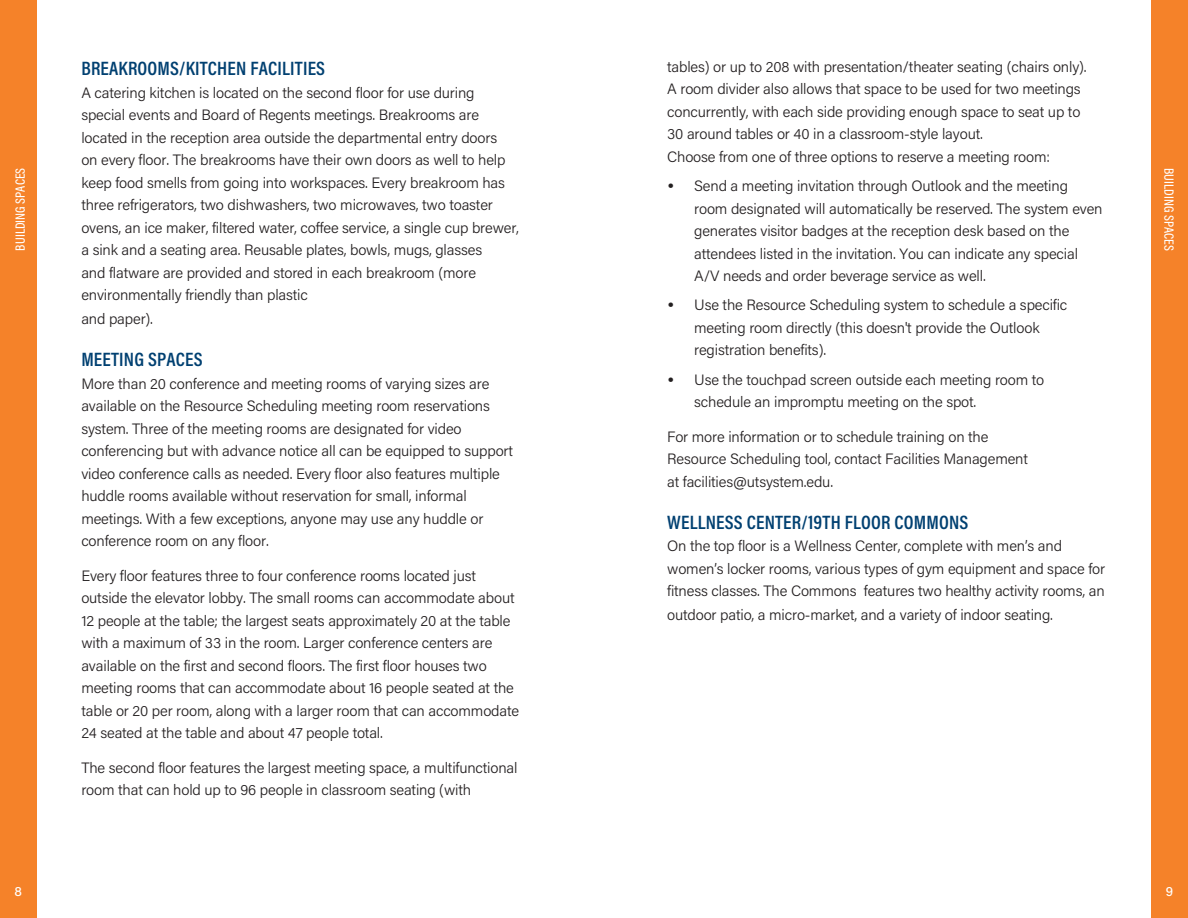
<style>
.page{position:relative;width:1188px;height:918px;background:#fff}
.page>*{position:absolute;margin:0;border:0;box-sizing:border-box;transform-origin:0 0}
.Main_Body_Copy_no_le{font:600 19.5px "Acumin Pro Cond";letter-spacing:.01em;color:#004071}
.Main_Body_Copy_no_le-2{font:300 15px/22.5px "Acumin Pro";letter-spacing:-.01em;color:#231f20}
.Main_Body_Copy_no_le-3{font:500 13.5px "Acumin Pro Cond";color:#fff}
.t1{font:500 13.5px "Acumin Pro";color:#fff}
.s1{font-family:"Gotham";font-weight:700}
</style>
<div class="page">
<div style="left:0;top:0;width:37px;height:918px;background:#f58229"></div>
<div style="left:1151px;top:0;width:37px;height:918px;background:#f58229"></div>
<p class="Main_Body_Copy_no_le-3" style="left:11px;top:251px;width:84px;rotate:-90deg">BUILDING SPACES</p>
<p class="t1" style="left:15px;top:881px;width:9px">8</p>
<p class="Main_Body_Copy_no_le" style="left:81px;top:56px;width:245px">BREAKROOMS/KITCHEN FACILITIES</p>
<p class="Main_Body_Copy_no_le-2" style="left:81px;top:81px;width:439px">A catering kitchen is located on the second floor for use during special events and Board of Regents meetings. Breakrooms are located in the reception area outside the departmental entry doors<br>on every floor. The breakrooms have their own doors as well to help keep food smells from going into workspaces. Every breakroom has three refrigerators, two dishwashers, two microwaves, two toaster ovens, an ice maker, filtered water, coffee service, a single cup brewer, a sink and a seating area. Reusable plates, bowls, mugs, glasses<br>and flatware are provided and stored in each breakroom (more environmentally friendly than plastic</p>
<p class="Main_Body_Copy_no_le-2" style="left:81px;top:307px;width:73px">and paper).</p>
<p class="Main_Body_Copy_no_le" style="left:81px;top:347px;width:123px">MEETING SPACES</p>
<p class="Main_Body_Copy_no_le-2" style="left:81px;top:372px;width:433px">More than 20 conference and meeting rooms of varying sizes are available on the Resource Scheduling meeting room reservations system. Three of the meeting rooms are designated for video conferencing but with advance notice all can be equipped to support video conference calls as needed. Every floor also features multiple huddle rooms available without reservation for small, informal meetings. With a few exceptions, anyone may use any huddle or conference room on any floor.</p>
<p class="Main_Body_Copy_no_le-2" style="left:81px;top:564px;width:439px">Every floor features three to four conference rooms located just outside the elevator lobby. The small rooms can accommodate about 12 people at the table; the largest seats approximately 20 at the table with a maximum of 33 in the room. Larger conference centers are available on the first and second floors. The first floor houses two meeting rooms that can accommodate about 16 people seated at the table or 20 per room, along with a larger room that can accommodate 24 seated at the table and about 47 people total.</p>
<p class="Main_Body_Copy_no_le-2" style="left:81px;top:756px;width:438px">The second floor features the largest meeting space, a multifunctional room that can hold up to 96 people in classroom seating (with</p>
<p class="Main_Body_Copy_no_le-2" style="left:667px;top:55px;width:421px">tables) or up to 208 with presentation/theater seating (chairs only).<br>A room divider also allows that space to be used for two meetings concurrently, with each side providing enough space to seat up to 30 around tables or 40 in a classroom-style layout.</p>
<p class="Main_Body_Copy_no_le-2" style="left:667px;top:145px;width:384px">Choose from one of three options to reserve a meeting room:</p>
<p class="Main_Body_Copy_no_le-2" style="left:694px;top:174px;width:410px;text-indent:-27px"><span class="s1">•</span> Send a meeting invitation through Outlook and the meeting room designated will automatically be reserved. The system even generates visitor badges at the reception desk based on the attendees listed in the invitation. You can indicate any special A/V needs and order beverage service as well.</p>
<p class="Main_Body_Copy_no_le-2" style="left:694px;top:293px;width:375px;text-indent:-27px"><span class="s1">•</span> Use the Resource Scheduling system to schedule a specific meeting room directly (this doesn't provide the Outlook registration benefits).</p>
<p class="Main_Body_Copy_no_le-2" style="left:694px;top:367px;width:352px;text-indent:-27px"><span class="s1">•</span> Use the touchpad screen outside each meeting room to schedule an impromptu meeting on the spot.</p>
<p class="Main_Body_Copy_no_le-2" style="left:667px;top:424px;width:362px">For more information or to schedule training on the<br>Resource Scheduling tool, contact Facilities Management at facilities@utsystem.edu.</p>
<p class="Main_Body_Copy_no_le" style="left:667px;top:509px;width:303px">WELLNESS CENTER/19TH FLOOR COMMONS</p>
<p class="Main_Body_Copy_no_le-2" style="left:667px;top:534px;width:439px">On the top floor is a Wellness Center, complete with men’s and women’s locker rooms, various types of gym equipment and space for fitness classes. The Commons features two healthy activity rooms, an</p>
<p class="Main_Body_Copy_no_le-2" style="left:667px;top:603px;width:387px">outdoor patio, a micro-market, and a variety of indoor seating.</p>
<p class="Main_Body_Copy_no_le-3" style="left:1178px;top:168px;width:84px;rotate:90deg">BUILDING SPACES</p>
<p class="t1" style="left:1166px;top:881px;width:9px">9</p>
</div>
